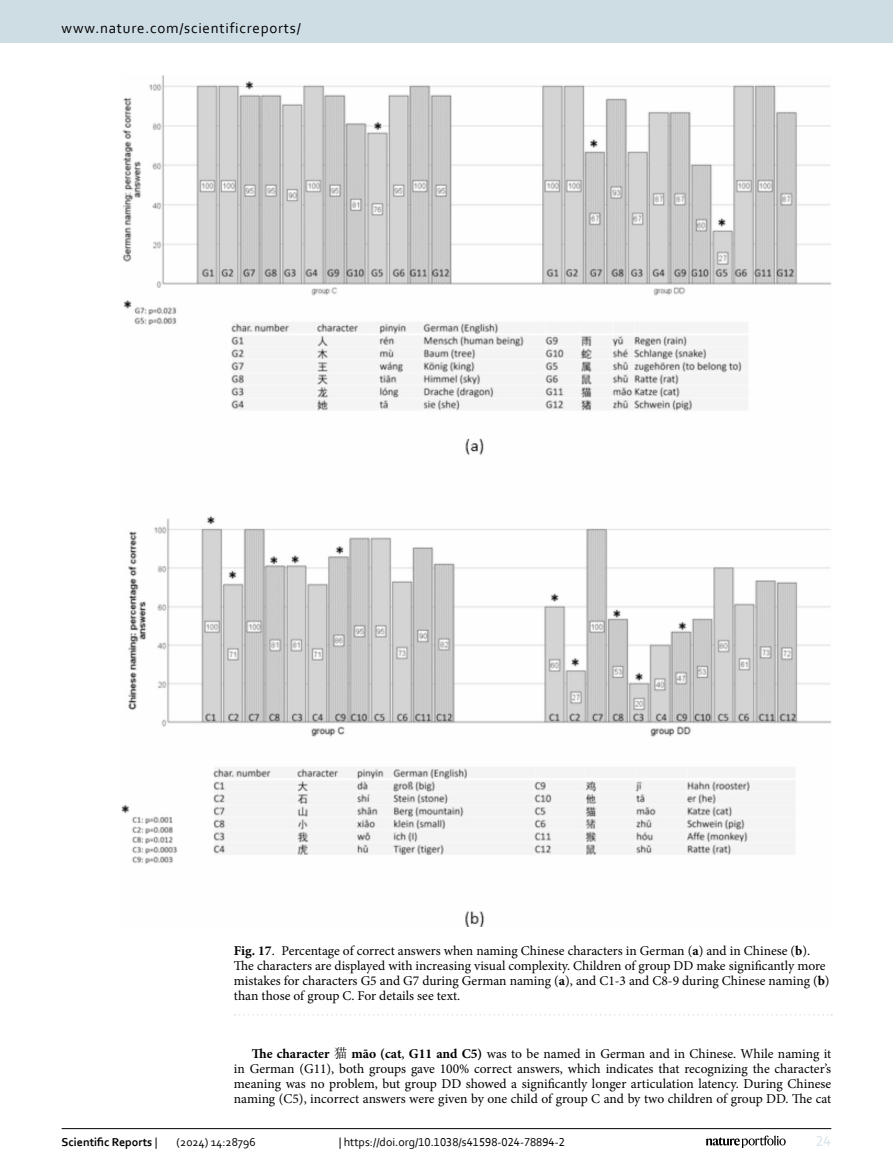
<style>
.page{position:relative;width:893px;height:1174px;background:#fff}
.page>*{position:absolute;margin:0;border:0;box-sizing:border-box;transform-origin:0 0}
.t1{font:15px "Corbel";letter-spacing:.05em;color:#000}
.t2{font:15px "Corbel";color:#d9e4eb}
.Body_Text_Indent{font:13.5px/15px "Minion Pro";letter-spacing:-.005em;color:#000;text-align:justify}
.Figure_Caption{font:13.5px/15px "Minion Pro";color:#000}
.t3{font:12px "Corbel";color:#000}
.t4{font:700 12px "Corbel";color:#000}
.s1{font-weight:700}
.s2{font-family:"Sim Sun"}
.s3{font-weight:400}
</style>
<div class="page">
<img style="left:122px;top:76px;width:709px;height:850px">
<svg style="left:235px;top:1014px;width:597px;height:1px"></svg>
<hr style="left:62px;top:1128px;width:769px;height:1px;background:#000">
<svg style="left:706px;top:1135px;width:80px;height:12px"></svg>
<div style="left:0;top:0;width:893px;height:43px;background:#cedde4"></div>
<p class="t1" style="left:62px;top:18px;width:241px">www.nature.com/scientificreports/</p>
<p class="Figure_Caption" style="left:234px;top:942px;width:597px"><span class="s1">Fig. 17</span>. Percentage of correct answers when naming Chinese characters in German (<span class="s1">a</span>) and in Chinese (<span class="s1">b</span>).<br>The characters are displayed with increasing visual complexity. Children of group DD make significantly more mistakes for characters G5 and G7 during German naming (<span class="s1">a</span>), and C1-3 and C8-9 during Chinese naming (<span class="s1">b</span>) than those of group C. For details see text.</p>
<p class="Body_Text_Indent" style="left:234px;top:1045px;width:599px;text-indent:18px"><span class="s1">The character</span> <span class="s2">猫</span> <span class="s1">māo (cat</span>, <span class="s1">G11 and C5)</span> was to be named in German and in Chinese. While naming it in German (G11), both groups gave 100% correct answers, which indicates that recognizing the character’s meaning was no problem, but group DD showed a significantly longer articulation latency. During Chinese naming (C5), incorrect answers were given by one child of group C and by two children of group DD. The cat</p>
<p class="t4" style="left:62px;top:1134px;width:97px">Scientific Reports <span class="s3">|</span></p>
<p class="t3" style="left:177px;top:1134px;width:81px">(2024) 14:28796</p>
<p class="t3" style="left:339px;top:1134px;width:228px">| https://doi.org/10.1038/s41598-024-78894-2</p>
<p class="t2" style="left:816px;top:1132px;width:17px">24</p>
</div>
